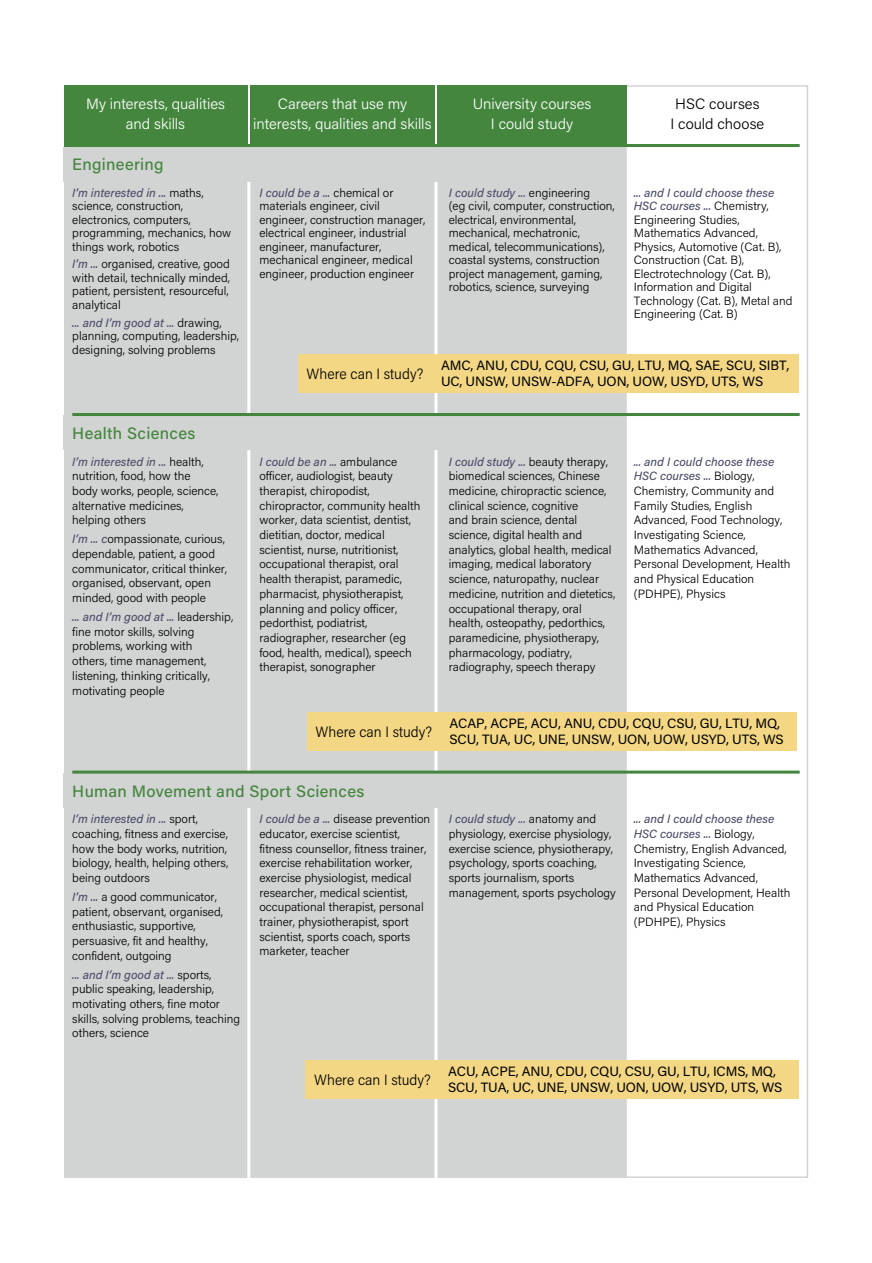
<style>
.page{position:relative;width:872px;height:1263px;background:#fff}
.page>*{position:absolute;margin:0;border:0;box-sizing:border-box;transform-origin:0 0}
.t1{font:500 16.5px "Acumin Pro";letter-spacing:.02em;color:#44863e}
.t2{font:300 15px/20.2px "Acumin Pro";color:#fff;text-align:center}
.t3{font:300 15px "Acumin Pro Semi Cond";color:#000}
.t4{font:300 15px/20.2px "Acumin Pro";letter-spacing:.005em;color:#000;text-align:center}
.t5{font:13.5px/16.2px "Acumin Pro";letter-spacing:-.01em;color:#000}
.t6{font:300 12px/14.7px "Acumin Pro";color:#000}
.s1{font-weight:500;font-style:italic;color:#4c4e69}
</style>
<div class="page">
<div style="left:64px;top:85px;width:561px;height:1093px;background:#d2d3d3"></div>
<hr style="left:247px;top:87px;width:3px;height:1089px;background:#fff">
<hr style="left:434px;top:87px;width:3px;height:1089px;background:#fff">
<div style="left:64px;top:147px;width:404px;height:34px;background:#d2d3d3"></div>
<div style="left:625px;top:85px;width:183px;height:1093px;background:#fff;border:2px solid #d2d3d3"></div>
<div style="left:64px;top:416px;width:404px;height:34px;background:#d2d3d3"></div>
<div style="left:64px;top:773px;width:404px;height:34px;background:#d2d3d3"></div>
<div style="left:64px;top:85px;width:183px;height:62px;background:#44863e"></div>
<div style="left:250px;top:85px;width:184px;height:62px;background:#44863e"></div>
<div style="left:437px;top:85px;width:189px;height:62px;background:#44863e"></div>
<hr style="left:72px;top:144px;width:727px;height:3px;background:#44863e">
<div style="left:298px;top:354px;width:501px;height:38px;background:#f3d784"></div>
<hr style="left:72px;top:413px;width:727px;height:3px;background:#44863e">
<div style="left:307px;top:712px;width:489px;height:38px;background:#f3d784"></div>
<hr style="left:72px;top:771px;width:727px;height:3px;background:#44863e">
<div style="left:306px;top:1060px;width:493px;height:39px;background:#f3d784"></div>
<p class="t2" style="left:86px;top:93px;width:140px">My interests, qualities and skills</p>
<p class="t2" style="left:253px;top:93px;width:180px">Careers that use my interests, qualities and skills</p>
<p class="t2" style="left:473px;top:93px;width:120px">University courses<br>I could study</p>
<p class="t4" style="left:670px;top:93px;width:95px">HSC courses<br>I could choose</p>
<h1 class="t1" style="left:72px;top:153px;width:93px">Engineering</h1>
<p class="t6" style="left:72px;top:185px;width:160px;line-height:13.5px"><span class="s1">I’m interested in ...</span> maths, science, construction, electronics, computers, programming, mechanics, how things work, robotics</p>
<p class="t6" style="left:72px;top:257px;width:159px;line-height:13.5px;text-align:justify"><span class="s1">I’m ...</span> organised, creative, good with detail, technically minded, patient, persistent, resourceful, analytical</p>
<p class="t6" style="left:72px;top:315px;width:168px;line-height:13.5px"><span class="s1">... and I’m good at ...</span> drawing, planning, computing, leadership, designing, solving problems</p>
<p class="t6" style="left:259px;top:185px;width:167px;line-height:13.5px"><span class="s1">I could be a ...</span> chemical or materials engineer, civil engineer, construction manager, electrical engineer, industrial engineer, manufacturer, mechanical engineer, medical engineer, production engineer</p>
<p class="t6" style="left:449px;top:185px;width:167px;line-height:13.5px"><span class="s1">I could study ...</span> engineering<br>(eg civil, computer, construction, electrical, environmental, mechanical, mechatronic, medical, telecommunications), coastal systems, construction project management, gaming, robotics, science, surveying</p>
<p class="t6" style="left:634px;top:185px;width:160px;line-height:13.5px"><span class="s1">... and I could choose these<br>HSC courses ...</span> Chemistry,<br>Engineering Studies,<br>Mathematics Advanced,<br>Physics, Automotive (Cat. B),<br>Construction (Cat. B),<br>Electrotechnology (Cat. B),<br>Information and Digital<br>Technology (Cat. B), Metal and<br>Engineering (Cat. B)</p>
<p class="t5" style="left:441px;top:356px;width:350px">AMC, ANU, CDU, CQU, CSU, GU, LTU, MQ, SAE, SCU, SIBT,<br>UC, UNSW, UNSW‑ADFA, UON, UOW, USYD, UTS, WS</p>
<p class="t3" style="left:307px;top:363px;width:118px">Where can I study?</p>
<h1 class="t1" style="left:72px;top:422px;width:125px">Health Sciences</h1>
<p class="t6" style="left:72px;top:453px;width:148px"><span class="s1">I’m interested in ...</span> health, nutrition, food, how the body works, people, science, alternative medicines, helping others</p>
<p class="t6" style="left:72px;top:531px;width:156px"><span class="s1">I’m ... c</span>ompassionate, curious, dependable, patient, a good communicator, critical thinker, organised, observant, open minded, good with people</p>
<p class="t6" style="left:72px;top:609px;width:162px"><span class="s1">... and I’m good at ...</span> leadership, fine motor skills, solving problems, working with<br>others, time management, listening, thinking critically, motivating people</p>
<p class="t6" style="left:259px;top:453px;width:162px"><span class="s1">I could be an ...</span> ambulance officer, audiologist, beauty therapist, chiropodist, chiropractor, community health worker, data scientist, dentist, dietitian, doctor, medical scientist, nurse, nutritionist, occupational therapist, oral health therapist, paramedic, pharmacist, physiotherapist, planning and policy officer, pedorthist, podiatrist, radiographer, researcher (eg food, health, medical), speech therapist, sonographer</p>
<p class="t6" style="left:449px;top:453px;width:168px"><span class="s1">I could study ...</span> beauty therapy, biomedical sciences, Chinese medicine, chiropractic science, clinical science, cognitive<br>and brain science, dental science, digital health and analytics, global health, medical imaging, medical laboratory science, naturopathy, nuclear medicine, nutrition and dietetics, occupational therapy, oral health, osteopathy, pedorthics, paramedicine, physiotherapy, pharmacology, podiatry, radiography, speech therapy</p>
<p class="t6" style="left:634px;top:453px;width:158px"><span class="s1">... and I could choose these<br>HSC courses ...</span> Biology,<br>Chemistry, Community and<br>Family Studies, English<br>Advanced, Food Technology,<br>Investigating Science,<br>Mathematics Advanced,<br>Personal Development, Health and Physical Education (PDHPE), Physics</p>
<p class="t3" style="left:315px;top:721px;width:118px">Where can I study?</p>
<p class="t5" style="left:449px;top:715px;width:336px">ACAP, ACPE, ACU, ANU, CDU, CQU, CSU, GU, LTU, MQ,<br>SCU, TUA, UC, UNE, UNSW, UON, UOW, USYD, UTS, WS</p>
<h1 class="t1" style="left:72px;top:780px;width:294px">Human Movement and Sport Sciences</h1>
<p class="t6" style="left:72px;top:811px;width:157px"><span class="s1">I’m interested in ...</span> sport, coaching, fitness and exercise, how the body works, nutrition, biology, health, helping others, being outdoors</p>
<p class="t6" style="left:72px;top:889px;width:152px"><span class="s1">I’m ...</span> a good communicator, patient, observant, organised, enthusiastic, supportive, persuasive, fit and healthy, confident, outgoing</p>
<p class="t6" style="left:72px;top:967px;width:169px"><span class="s1">... and I’m good at ...</span> sports, public speaking, leadership, motivating others, fine motor skills, solving problems, teaching others, science</p>
<p class="t6" style="left:259px;top:811px;width:172px"><span class="s1">I could be a ...</span> disease prevention educator, exercise scientist, fitness counsellor, fitness trainer, exercise rehabilitation worker, exercise physiologist, medical researcher, medical scientist, occupational therapist, personal trainer, physiotherapist, sport scientist, sports coach, sports marketer, teacher</p>
<p class="t6" style="left:449px;top:811px;width:168px"><span class="s1">I could study ...</span> anatomy and physiology, exercise physiology, exercise science, physiotherapy, psychology, sports coaching, sports journalism, sports management, sports psychology</p>
<p class="t6" style="left:634px;top:811px;width:158px"><span class="s1">... and I could choose these<br>HSC courses ...</span> Biology,<br>Chemistry, English Advanced,<br>Investigating Science,<br>Mathematics Advanced,<br>Personal Development, Health and Physical Education (PDHPE), Physics</p>
<p class="t3" style="left:314px;top:1069px;width:118px">Where can I study?</p>
<p class="t5" style="left:448px;top:1063px;width:336px">ACU, ACPE, ANU, CDU, CQU, CSU, GU, LTU, ICMS, MQ,<br>SCU, TUA, UC, UNE, UNSW, UON, UOW, USYD, UTS, WS</p>
</div>
